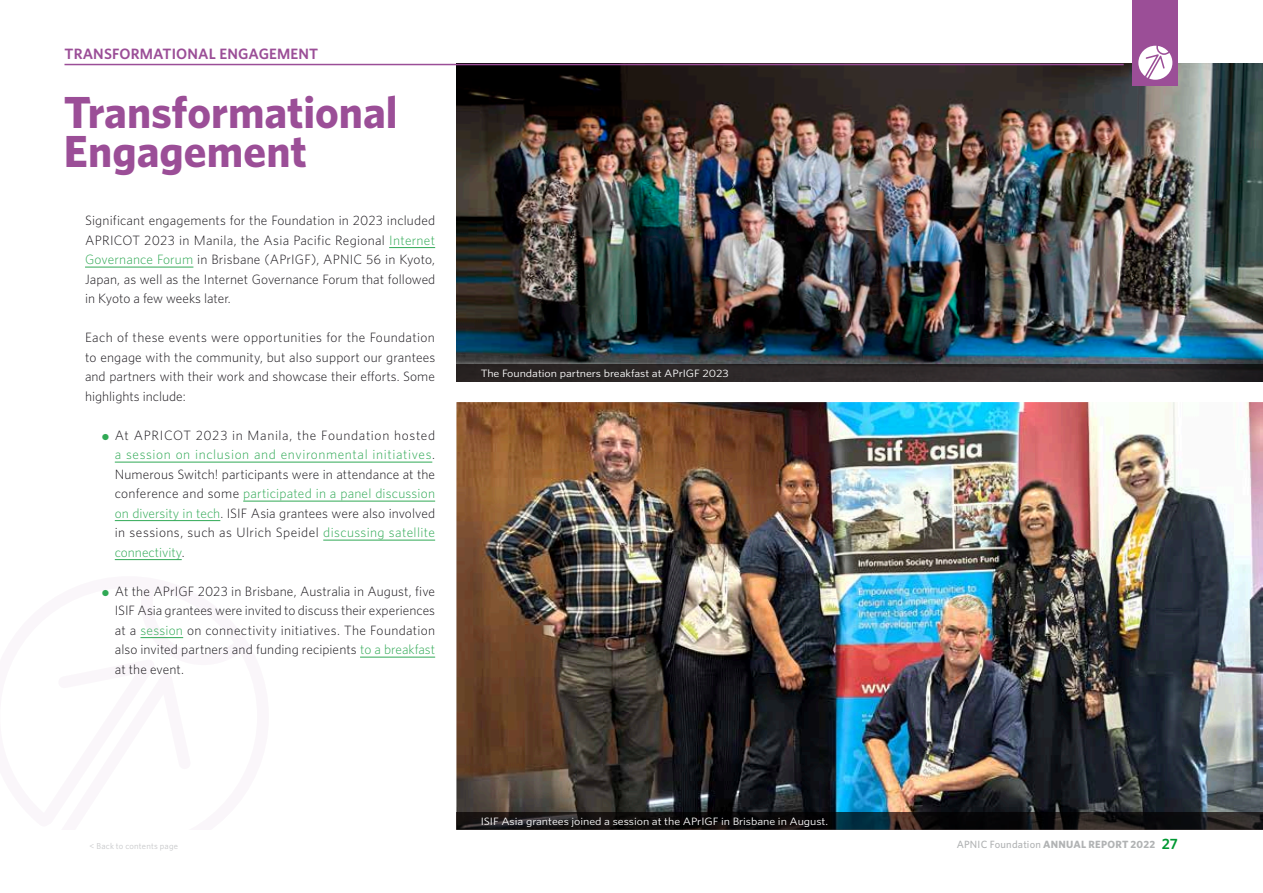
<style>
.page{position:relative;width:1263px;height:893px;background:#fff}
.page>*{position:absolute;margin:0;border:0;box-sizing:border-box;transform-origin:0 0}
.t1{font:700 45px/39px "Whitney";color:#9b4e97}
.t2{font:600 15px "Whitney";letter-spacing:.01em;color:#9b4e97}
.t3{font:300 13.5px/19.5px "Whitney";letter-spacing:.005em;color:#1a171c;text-align:justify}
.t4{font:10.65px "Whitney";letter-spacing:-.005em;color:#fff;scale:1.13 1}
.t5{font:700 10.5px "Whitney";letter-spacing:.02em;color:#b1b3b4}
.t6{font:8.7px "Whitney";letter-spacing:.025em;color:#c6c7c9}
.s1{color:#30a955}
.s2{font-weight:500}
.s3{font-weight:600;font-size:15px;color:#009832}
</style>
<div class="page">
<svg style="left:114px;top:461px;width:270px;height:196px"></svg>
<hr style="left:389px;top:247px;width:46px;height:1px;background:#30a955">
<hr style="left:85px;top:267px;width:108px;height:1px;background:#30a955">
<hr style="left:115px;top:462px;width:317px;height:1px;background:#30a955">
<hr style="left:243px;top:501px;width:192px;height:1px;background:#30a955">
<hr style="left:115px;top:520px;width:105px;height:1px;background:#30a955">
<hr style="left:323px;top:540px;width:112px;height:1px;background:#30a955">
<hr style="left:115px;top:559px;width:67px;height:1px;background:#30a955">
<hr style="left:140px;top:637px;width:43px;height:1px;background:#30a955">
<hr style="left:360px;top:657px;width:75px;height:1px;background:#30a955">
<img style="left:456px;top:64px;width:807px;height:300px">
<svg style="left:456px;top:364px;width:807px;height:17px;background:#2c2728"></svg>
<img style="left:456px;top:402px;width:807px;height:411px">
<svg style="left:456px;top:813px;width:807px;height:17px;background:#151516"></svg>
<hr style="left:64px;top:64px;width:1060px;height:1px;background:#9b4e97">
<div style="left:1133px;top:0;width:45px;height:85px;background:#9b4e97"></div>
<svg style="left:1138px;top:46px;width:34px;height:34px"></svg>
<p class="t2" style="left:64px;top:44px;width:255px">TRANSFORMATIONAL ENGAGEMENT</p>
<h1 class="t1" style="left:64px;top:91px;width:335px">Transformational<br>Engagement</h1>
<p class="t3" style="left:85px;top:210px;width:352px">Significant engagements for the Foundation in 2023 included APRICOT 2023 in Manila, the Asia Pacific Regional <span class="s1">Internet Governance Forum</span> in Brisbane (APrIGF), APNIC 56 in Kyoto, Japan, as well as the Internet Governance Forum that followed in Kyoto a few weeks later.</p>
<p class="t3" style="left:85px;top:327px;width:352px">Each of these events were opportunities for the Foundation to engage with the community, but also support our grantees and partners with their work and showcase their efforts. Some highlights include:</p>
<p class="t3" style="left:115px;top:425px;width:322px;text-indent:-13px"><span class="s1">●</span> At APRICOT 2023 in Manila, the Foundation hosted <span class="s1">a session on inclusion and environmental initiatives</span>.<br>Numerous Switch! participants were in attendance at the conference and some <span class="s1">participated in a panel discussion on diversity in tech</span>. ISIF Asia grantees were also involved in sessions, such as Ulrich Speidel <span class="s1">discussing satellite connectivity</span>.</p>
<p class="t3" style="left:115px;top:581px;width:322px;text-indent:-13px"><span class="s1">●</span> At the APrIGF 2023 in Brisbane, Australia in August, five ISIF Asia grantees were invited to discuss their experiences at a <span class="s1">session</span> on connectivity initiatives. The Foundation also invited partners and funding recipients <span class="s1">to a breakfast </span>at the event.</p>
<p class="t4" style="left:481px;top:366px;width:221px">The Foundation partners breakfast at APrIGF 2023</p>
<p class="t4" style="left:481px;top:814px;width:309px">ISIF Asia grantees joined a session at the APrIGF in Brisbane in August.</p>
<p class="t6" style="left:90px;top:840px;width:90px">&lt; Back to contents page</p>
<p class="t5" style="left:957px;top:837px;width:223px"><span class="s2">APNIC Foundation</span> ANNUAL REPORT 2022 <span class="s3">27</span></p>
</div>
